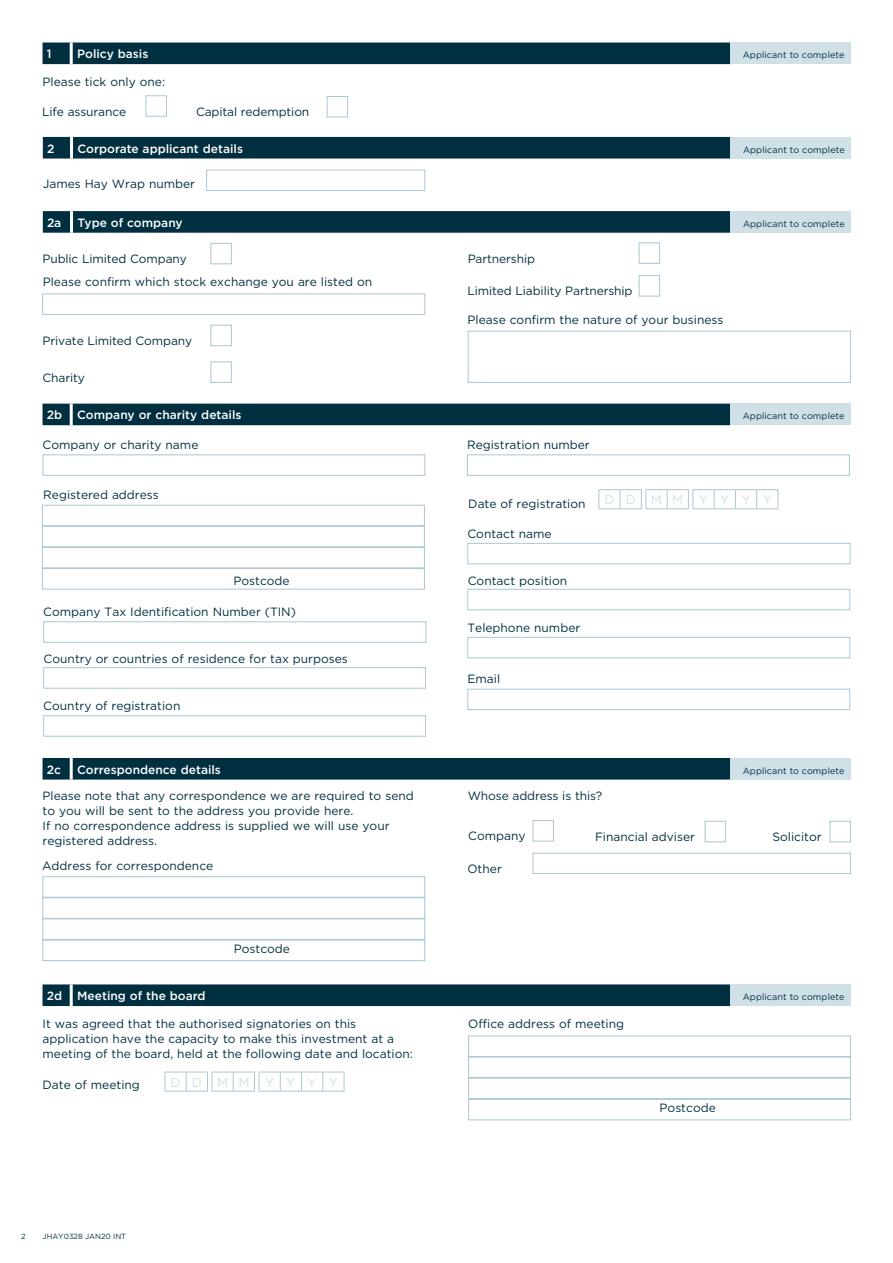
<style>
.page{position:relative;width:893px;height:1263px;background:#fff}
.page>*{position:absolute;margin:0;border:0;box-sizing:border-box;transform-origin:0 0}
.t1{font:12.75px "Gotham";letter-spacing:.95em;color:#d0e0e7}
.t2{font:12px/15px "Gotham";color:#002f40}
.t3{font:500 12px "Gotham";color:#fff}
.t4{font:9px "Gotham";letter-spacing:.01em;color:#002f40}
.t5{font:7.5px "Gotham";color:#002f40}
</style>
<div class="page">
<div style="left:43px;top:43px;width:687px;height:21px;background:#002f40"></div>
<div style="left:730px;top:43px;width:120px;height:21px;background:#d0e0e7"></div>
<hr style="left:70px;top:43px;width:3px;height:21px;background:#fff">
<div style="left:146px;top:95px;width:21px;height:22px;background:#fff;border:1px solid #aac7d2"></div>
<div style="left:327px;top:96px;width:21px;height:21px;background:#fff;border:1px solid #aac7d2"></div>
<div style="left:43px;top:137px;width:688px;height:22px;background:#002f40"></div>
<div style="left:731px;top:137px;width:120px;height:22px;background:#d0e0e7"></div>
<hr style="left:70px;top:137px;width:3px;height:22px;background:#fff">
<div style="left:206px;top:170px;width:219px;height:21px;background:#fff;border:1px solid #aac7d2"></div>
<svg style="left:43px;top:211px;width:688px;height:22px;background:#043243"></svg>
<div style="left:731px;top:211px;width:120px;height:22px;background:#d0e0e7"></div>
<hr style="left:70px;top:211px;width:3px;height:22px;background:#fff">
<div style="left:210px;top:243px;width:22px;height:21px;background:#fff;border:1px solid #aac7d2"></div>
<div style="left:42px;top:293px;width:383px;height:22px;background:#fff;border:1px solid #aac7d2"></div>
<div style="left:210px;top:325px;width:22px;height:21px;background:#fff;border:1px solid #aac7d2"></div>
<div style="left:210px;top:361px;width:22px;height:22px;background:#fff;border:1px solid #aac7d2"></div>
<div style="left:639px;top:275px;width:21px;height:21px;background:#fff;border:1px solid #aac7d2"></div>
<div style="left:639px;top:242px;width:21px;height:22px;background:#fff;border:1px solid #aac7d2"></div>
<div style="left:468px;top:331px;width:383px;height:52px;background:#fff;border:1px solid #aac7d2"></div>
<div style="left:43px;top:454px;width:382px;height:22px;background:#fff;border:1px solid #aac7d2"></div>
<div style="left:43px;top:621px;width:383px;height:22px;background:#fff;border:1px solid #aac7d2"></div>
<div style="left:533px;top:820px;width:21px;height:21px;background:#fff;border:1px solid #aac7d2"></div>
<div style="left:705px;top:821px;width:21px;height:21px;background:#fff;border:1px solid #aac7d2"></div>
<div style="left:830px;top:821px;width:21px;height:21px;background:#fff;border:1px solid #aac7d2"></div>
<div style="left:533px;top:853px;width:318px;height:21px;background:#fff;border:1px solid #aac7d2"></div>
<div style="left:42px;top:505px;width:383px;height:21px;background:#fff;border:1px solid #aac7d2"></div>
<div style="left:42px;top:526px;width:383px;height:21px;background:#fff;border:1px solid #aac7d2"></div>
<div style="left:42px;top:547px;width:383px;height:21px;background:#fff;border:1px solid #aac7d2"></div>
<div style="left:42px;top:568px;width:383px;height:21px;background:#fff;border:1px solid #aac7d2"></div>
<div style="left:43px;top:667px;width:383px;height:22px;background:#fff;border:1px solid #aac7d2"></div>
<svg style="left:598px;top:489px;width:181px;height:20px"></svg>
<div style="left:43px;top:715px;width:383px;height:22px;background:#fff;border:1px solid #aac7d2"></div>
<div style="left:43px;top:404px;width:687px;height:21px;background:#002f40"></div>
<div style="left:730px;top:404px;width:120px;height:21px;background:#d0e0e7"></div>
<hr style="left:70px;top:404px;width:3px;height:21px;background:#fff">
<div style="left:467px;top:454px;width:383px;height:22px;background:#fff;border:1px solid #aac7d2"></div>
<div style="left:467px;top:543px;width:383px;height:21px;background:#fff;border:1px solid #aac7d2"></div>
<div style="left:467px;top:589px;width:383px;height:21px;background:#fff;border:1px solid #aac7d2"></div>
<div style="left:467px;top:637px;width:383px;height:21px;background:#fff;border:1px solid #aac7d2"></div>
<div style="left:467px;top:689px;width:383px;height:21px;background:#fff;border:1px solid #aac7d2"></div>
<div style="left:43px;top:758px;width:687px;height:21px;background:#002f40"></div>
<div style="left:730px;top:758px;width:120px;height:21px;background:#d0e0e7"></div>
<hr style="left:70px;top:758px;width:3px;height:21px;background:#fff">
<div style="left:42px;top:876px;width:383px;height:21px;background:#fff;border:1px solid #aac7d2"></div>
<div style="left:42px;top:897px;width:383px;height:22px;background:#fff;border:1px solid #aac7d2"></div>
<div style="left:42px;top:918px;width:383px;height:22px;background:#fff;border:1px solid #aac7d2"></div>
<div style="left:42px;top:940px;width:383px;height:21px;background:#fff;border:1px solid #aac7d2"></div>
<div style="left:43px;top:984px;width:687px;height:22px;background:#002f40"></div>
<div style="left:730px;top:984px;width:120px;height:22px;background:#d0e0e7"></div>
<hr style="left:70px;top:984px;width:3px;height:22px;background:#fff">
<svg style="left:165px;top:1072px;width:180px;height:20px"></svg>
<div style="left:468px;top:1035px;width:383px;height:22px;background:#fff;border:1px solid #aac7d2"></div>
<div style="left:468px;top:1057px;width:383px;height:21px;background:#fff;border:1px solid #aac7d2"></div>
<div style="left:468px;top:1078px;width:383px;height:21px;background:#fff;border:1px solid #aac7d2"></div>
<div style="left:468px;top:1099px;width:383px;height:21px;background:#fff;border:1px solid #aac7d2"></div>
<p class="t3" style="left:47px;top:46px;width:6px">1</p>
<p class="t3" style="left:77px;top:46px;width:73px">Policy basis</p>
<p class="t4" style="left:743px;top:49px;width:103px">Applicant to complete</p>
<p class="t2" style="left:43px;top:74px;width:124px">Please tick only one:</p>
<p class="t2" style="left:42px;top:104px;width:85px">Life assurance</p>
<p class="t2" style="left:196px;top:104px;width:115px">Capital redemption</p>
<p class="t3" style="left:47px;top:140px;width:9px">2</p>
<p class="t3" style="left:78px;top:140px;width:167px">Corporate applicant details</p>
<p class="t4" style="left:743px;top:144px;width:103px">Applicant to complete</p>
<p class="t2" style="left:43px;top:176px;width:154px">James Hay Wrap number</p>
<p class="t3" style="left:47px;top:215px;width:16px">2a</p>
<p class="t3" style="left:78px;top:215px;width:107px">Type of company</p>
<p class="t4" style="left:743px;top:218px;width:103px">Applicant to complete</p>
<p class="t2" style="left:43px;top:251px;width:146px">Public Limited Company</p>
<p class="t2" style="left:43px;top:274px;width:331px">Please confirm which stock exchange you are listed on</p>
<p class="t2" style="left:43px;top:333px;width:151px">Private Limited Company</p>
<p class="t2" style="left:43px;top:370px;width:44px">Charity</p>
<p class="t2" style="left:468px;top:251px;width:69px">Partnership</p>
<p class="t2" style="left:467px;top:283px;width:167px">Limited Liability Partnership</p>
<p class="t2" style="left:467px;top:312px;width:257px">Please confirm the nature of your business</p>
<p class="t3" style="left:47px;top:407px;width:17px">2b</p>
<p class="t3" style="left:77px;top:407px;width:166px">Company or charity details</p>
<p class="t4" style="left:743px;top:410px;width:103px">Applicant to complete</p>
<p class="t2" style="left:467px;top:437px;width:124px">Registration number</p>
<p class="t2" style="left:43px;top:437px;width:157px">Company or charity name</p>
<p class="t2" style="left:43px;top:487px;width:117px">Registered address</p>
<p class="t2" style="left:233px;top:573px;width:58px">Postcode</p>
<p class="t2" style="left:43px;top:604px;width:254px">Company Tax Identification Number (TIN)</p>
<p class="t2" style="left:44px;top:651px;width:306px">Country or countries of residence for tax purposes</p>
<p class="t2" style="left:43px;top:698px;width:139px">Country of registration</p>
<p class="t2" style="left:468px;top:496px;width:119px">Date of registration</p>
<p class="t1" style="left:604px;top:492px;width:169px">DD MM YYYY</p>
<p class="t2" style="left:467px;top:526px;width:86px">Contact name</p>
<p class="t2" style="left:468px;top:573px;width:101px">Contact position</p>
<p class="t2" style="left:467px;top:620px;width:114px">Telephone number</p>
<p class="t2" style="left:467px;top:671px;width:34px">Email</p>
<p class="t3" style="left:47px;top:761px;width:16px">2c</p>
<p class="t3" style="left:77px;top:761px;width:145px">Correspondence details</p>
<p class="t4" style="left:743px;top:765px;width:103px">Applicant to complete</p>
<p class="t2" style="left:43px;top:788px;width:373px">Please note that any correspondence we are required to send to you will be sent to the address you provide here.<br>If no correspondence address is supplied we will use your registered address.</p>
<p class="t2" style="left:42px;top:858px;width:173px">Address for correspondence</p>
<p class="t2" style="left:468px;top:788px;width:136px">Whose address is this?</p>
<p class="t2" style="left:468px;top:828px;width:59px">Company</p>
<p class="t2" style="left:595px;top:829px;width:101px">Financial adviser</p>
<p class="t2" style="left:772px;top:829px;width:51px">Solicitor</p>
<p class="t2" style="left:467px;top:861px;width:36px">Other</p>
<p class="t2" style="left:234px;top:941px;width:58px">Postcode</p>
<p class="t3" style="left:47px;top:988px;width:17px">2d</p>
<p class="t3" style="left:77px;top:988px;width:130px">Meeting of the board</p>
<p class="t4" style="left:743px;top:991px;width:103px">Applicant to complete</p>
<p class="t2" style="left:43px;top:1016px;width:372px">It was agreed that the authorised signatories on this application have the capacity to make this investment at a meeting of the board, held at the following date and location:</p>
<p class="t2" style="left:43px;top:1077px;width:99px">Date of meeting</p>
<p class="t1" style="left:171px;top:1074px;width:169px">DD MM YYYY</p>
<p class="t5" style="left:21px;top:1232px;width:6px">2</p>
<p class="t5" style="left:43px;top:1232px;width:85px">JHAY0328 JAN20 INT</p>
<p class="t2" style="left:468px;top:1016px;width:157px">Office address of meeting</p>
<p class="t2" style="left:660px;top:1100px;width:58px">Postcode</p>
</div>
